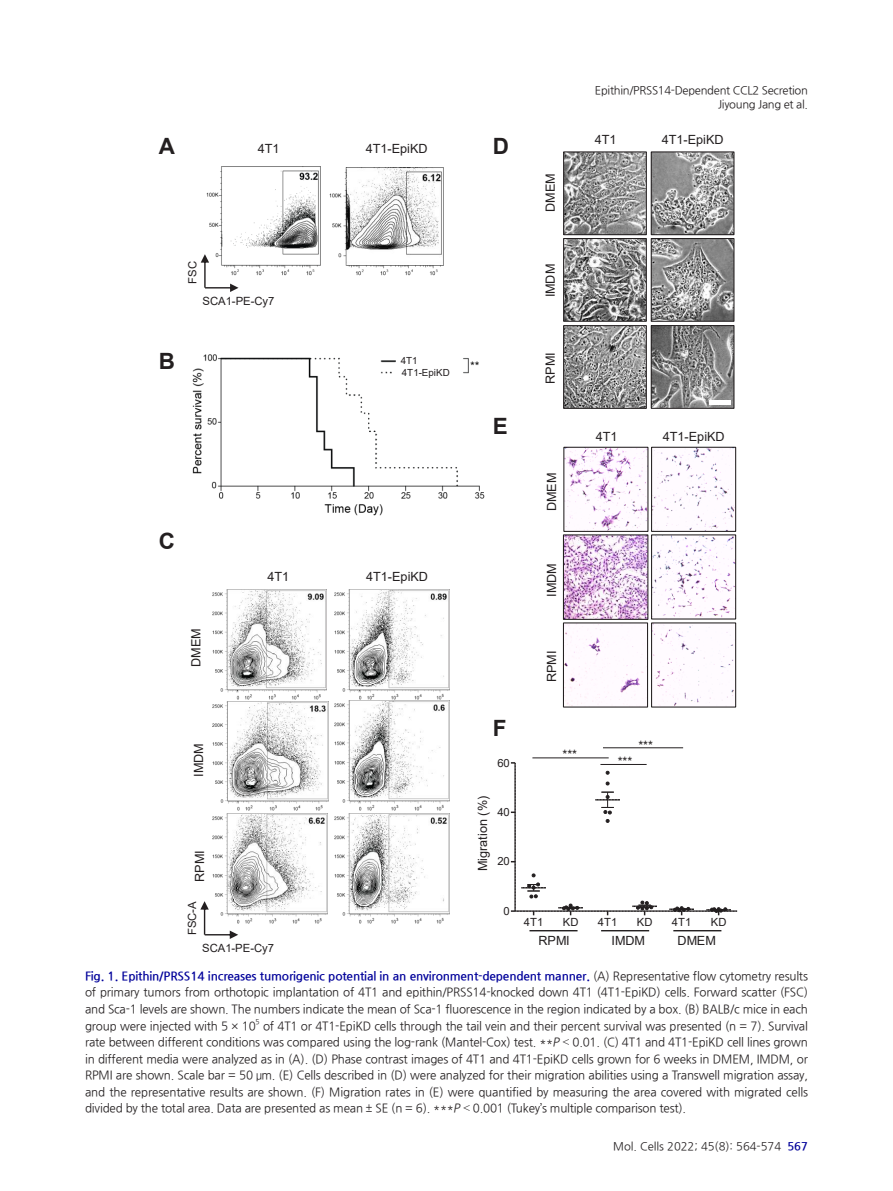
<style>
.page{position:relative;width:893px;height:1191px;background:#fff}
.page>*{position:absolute;margin:0;border:0;box-sizing:border-box;transform-origin:0 0}
.t1{font:700 22.5px "Arial";color:#231f20}
.t2{font:12.6px "Arial";color:#231f20}
.t3{font:12px/16.5px "Nanum Gothic";letter-spacing:-.015em;color:#231f20;text-align:justify}
.t4{font:11.4px "Arial";letter-spacing:-.005em;color:#231f20}
.t5{font:11.25px/13.5px "Nanum Gothic";letter-spacing:-.025em;color:#231f20;text-align:right}
.t6{font:11.25px "Arial";letter-spacing:.005em;color:#231f20}
.t7{font:11.25px "Nanum Gothic";color:#231f20}
.t8{font:9.75px/12px "Arial";color:#231f20}
.t9{font:7.05px "Nanum Gothic";color:#231f20}
.s1{font-weight:700;color:#00009a}
.s2{font-style:italic}
.s3{font-family:"Times New Roman"}
</style>
<div class="page">
<img style="left:212px;top:590px;width:116px;height:334px">
<img style="left:335px;top:813px;width:115px;height:111px">
<img style="left:335px;top:590px;width:115px;height:221px">
<svg style="left:200px;top:901px;width:38px;height:38px"></svg>
<img style="left:653px;top:240px;width:79px;height:80px">
<div style="left:651px;top:238px;width:83px;height:84px;border:1px solid #231f20"></div>
<img style="left:565px;top:327px;width:80px;height:80px">
<div style="left:563px;top:325px;width:84px;height:84px;border:1px solid #231f20"></div>
<img style="left:565px;top:240px;width:80px;height:80px">
<div style="left:563px;top:238px;width:84px;height:84px;border:1px solid #231f20"></div>
<img style="left:565px;top:153px;width:80px;height:80px">
<div style="left:563px;top:151px;width:84px;height:84px;border:1px solid #231f20"></div>
<img style="left:653px;top:327px;width:79px;height:80px">
<div style="left:651px;top:325px;width:83px;height:84px;border:1px solid #231f20"></div>
<img style="left:653px;top:153px;width:79px;height:80px">
<div style="left:651px;top:151px;width:83px;height:84px;border:1px solid #231f20"></div>
<img style="left:710px;top:401px;width:20px;height:4px">
<img style="left:565px;top:624px;width:79px;height:81px">
<div style="left:563px;top:622px;width:85px;height:85px;border:1px solid #231f20"></div>
<img style="left:565px;top:536px;width:81px;height:82px">
<div style="left:563px;top:534px;width:85px;height:86px;border:1px solid #231f20"></div>
<img style="left:653px;top:624px;width:81px;height:81px">
<div style="left:651px;top:622px;width:85px;height:85px;border:1px solid #231f20"></div>
<img style="left:653px;top:536px;width:81px;height:81px">
<div style="left:651px;top:534px;width:85px;height:85px;border:1px solid #231f20"></div>
<img style="left:653px;top:449px;width:81px;height:81px">
<div style="left:651px;top:447px;width:85px;height:85px;border:1px solid #231f20"></div>
<img style="left:565px;top:449px;width:81px;height:81px">
<div style="left:563px;top:447px;width:85px;height:85px;border:1px solid #231f20"></div>
<img style="left:192px;top:354px;width:292px;height:162px">
<div style="left:399px;top:354px;width:34px;height:13px;background:#fff"></div>
<div style="left:399px;top:366px;width:62px;height:13px;background:#fff"></div>
<hr style="left:529px;top:930px;width:49px;height:1px;background:#231f20">
<svg style="left:511px;top:762px;width:226px;height:153px"></svg>
<hr style="left:600px;top:764px;width:47px;height:1px;background:#231f20">
<hr style="left:532px;top:757px;width:77px;height:1px;background:#231f20">
<hr style="left:603px;top:747px;width:80px;height:1px;background:#231f20">
<hr style="left:601px;top:930px;width:48px;height:1px;background:#231f20">
<hr style="left:673px;top:930px;width:48px;height:1px;background:#231f20">
<svg style="left:201px;top:254px;width:38px;height:38px"></svg>
<img style="left:207px;top:166px;width:113px;height:111px">
<img style="left:329px;top:168px;width:115px;height:108px">
<h1 class="t1" style="left:159px;top:130px;width:18px">A</h1>
<p class="t2" style="left:258px;top:139px;width:23px">4T1</p>
<p class="t2" style="left:366px;top:139px;width:63px">4T1-EpiKD</p>
<p class="t6" style="left:185px;top:284px;width:24px;rotate:-90deg">FSC</p>
<p class="t4" style="left:202px;top:293px;width:74px">SCA1-PE-Cy7</p>
<h1 class="t1" style="left:159px;top:345px;width:18px">B</h1>
<p class="t8" style="left:401px;top:354px;width:51px">4T1<br>4T1-EpiKD</p>
<h1 class="t1" style="left:159px;top:525px;width:18px">C</h1>
<p class="t2" style="left:188px;top:666px;width:40px;rotate:-90deg">DMEM</p>
<p class="t2" style="left:267px;top:567px;width:23px">4T1</p>
<p class="t2" style="left:366px;top:567px;width:63px">4T1-EpiKD</p>
<p class="t2" style="left:190px;top:776px;width:35px;rotate:-90deg">IMDM</p>
<p class="t2" style="left:191px;top:881px;width:33px;rotate:-90deg">RPMI</p>
<p class="t6" style="left:184px;top:935px;width:35px;rotate:-90deg">FSC-A</p>
<p class="t6" style="left:202px;top:940px;width:74px">SCA1-PE-Cy7</p>
<h1 class="t1" style="left:493px;top:130px;width:18px">D</h1>
<h1 class="t1" style="left:493px;top:410px;width:16px">E</h1>
<h1 class="t1" style="left:493px;top:712px;width:15px">F</h1>
<p class="t2" style="left:542px;top:212px;width:40px;rotate:-90deg">DMEM</p>
<p class="t2" style="left:542px;top:297px;width:35px;rotate:-90deg">IMDM</p>
<p class="t2" style="left:542px;top:384px;width:33px;rotate:-90deg">RPMI</p>
<p class="t2" style="left:543px;top:511px;width:40px;rotate:-90deg">DMEM</p>
<p class="t2" style="left:543px;top:596px;width:35px;rotate:-90deg">IMDM</p>
<p class="t2" style="left:543px;top:682px;width:33px;rotate:-90deg">RPMI</p>
<p class="t5" style="left:595px;top:84px;width:215px">Epithin/PRSS14-Dependent CCL2 Secretion<br>Jiyoung Jang et al.</p>
<p class="t2" style="left:595px;top:131px;width:23px">4T1</p>
<p class="t2" style="left:662px;top:131px;width:63px">4T1-EpiKD</p>
<p class="t2" style="left:596px;top:428px;width:23px">4T1</p>
<p class="t2" style="left:663px;top:428px;width:63px">4T1-EpiKD</p>
<p class="t2" style="left:562px;top:746px;width:16px">***</p>
<p class="t2" style="left:638px;top:737px;width:16px">***</p>
<p class="t6" style="left:498px;top:755px;width:14px">60</p>
<p class="t2" style="left:618px;top:753px;width:16px">***</p>
<p class="t2" style="left:474px;top:871px;width:77px;rotate:-90deg">Migration (%)</p>
<p class="t6" style="left:498px;top:804px;width:14px">40</p>
<p class="t6" style="left:498px;top:853px;width:14px">20</p>
<p class="t6" style="left:503px;top:903px;width:8px">0</p>
<p class="t6" style="left:524px;top:914px;width:21px">4T1</p>
<p class="t6" style="left:563px;top:914px;width:17px">KD</p>
<p class="t6" style="left:598px;top:914px;width:21px">4T1</p>
<p class="t6" style="left:637px;top:914px;width:17px">KD</p>
<p class="t6" style="left:672px;top:914px;width:21px">4T1</p>
<p class="t6" style="left:711px;top:914px;width:17px">KD</p>
<p class="t2" style="left:538px;top:932px;width:33px">RPMI</p>
<p class="t2" style="left:612px;top:931px;width:35px">IMDM</p>
<p class="t2" style="left:677px;top:932px;width:40px">DMEM</p>
<p class="t3" style="left:85px;top:968px;width:724px"><span class="s1">Fig. 1. Epithin/PRSS14 increases tumorigenic potential in an environment-dependent manner.</span> (A) Representative flow cytometry results of primary tumors from orthotopic implantation of 4T1 and epithin/PRSS14-knocked down 4T1 (4T1-EpiKD) cells. Forward scatter (FSC) and Sca-1 levels are shown. The numbers indicate the mean of Sca-1 fluorescence in the region indicated by a box. (B) BALB/c mice in each group were injected with 5 × 10</p>
<p class="t9" style="left:256px;top:1018px;width:6px">5</p>
<p class="t3" style="left:85px;top:1017px;width:725px;text-indent:178px">of 4T1 or 4T1-EpiKD cells through the tail vein and their percent survival was presented (n = 7). Survival rate between different conditions was compared using the log-rank (Mantel-Cox) test. **<span class="s2">P</span> <span class="s3">&lt;</span> 0.01. (C) 4T1 and 4T1-EpiKD cell lines grown in different media were analyzed as in (A). (D) Phase contrast images of 4T1 and 4T1-EpiKD cells grown for 6 weeks in DMEM, IMDM, or RPMI are shown. Scale bar = 50 µm. (E) Cells described in (D) were analyzed for their migration abilities using a Transwell migration assay, and the representative results are shown. (F) Migration rates in (E) were quantified by measuring the area covered with migrated cells divided by the total area. Data are presented as mean ± SE (n = 6). ***<span class="s2">P</span> <span class="s3">&lt;</span> 0.001 (Tukey’s multiple comparison test).</p>
<p class="t7" style="left:613px;top:1140px;width:196px">Mol. Cells 2022; 45(8): 564-574 <span class="s1">567</span></p>
</div>
